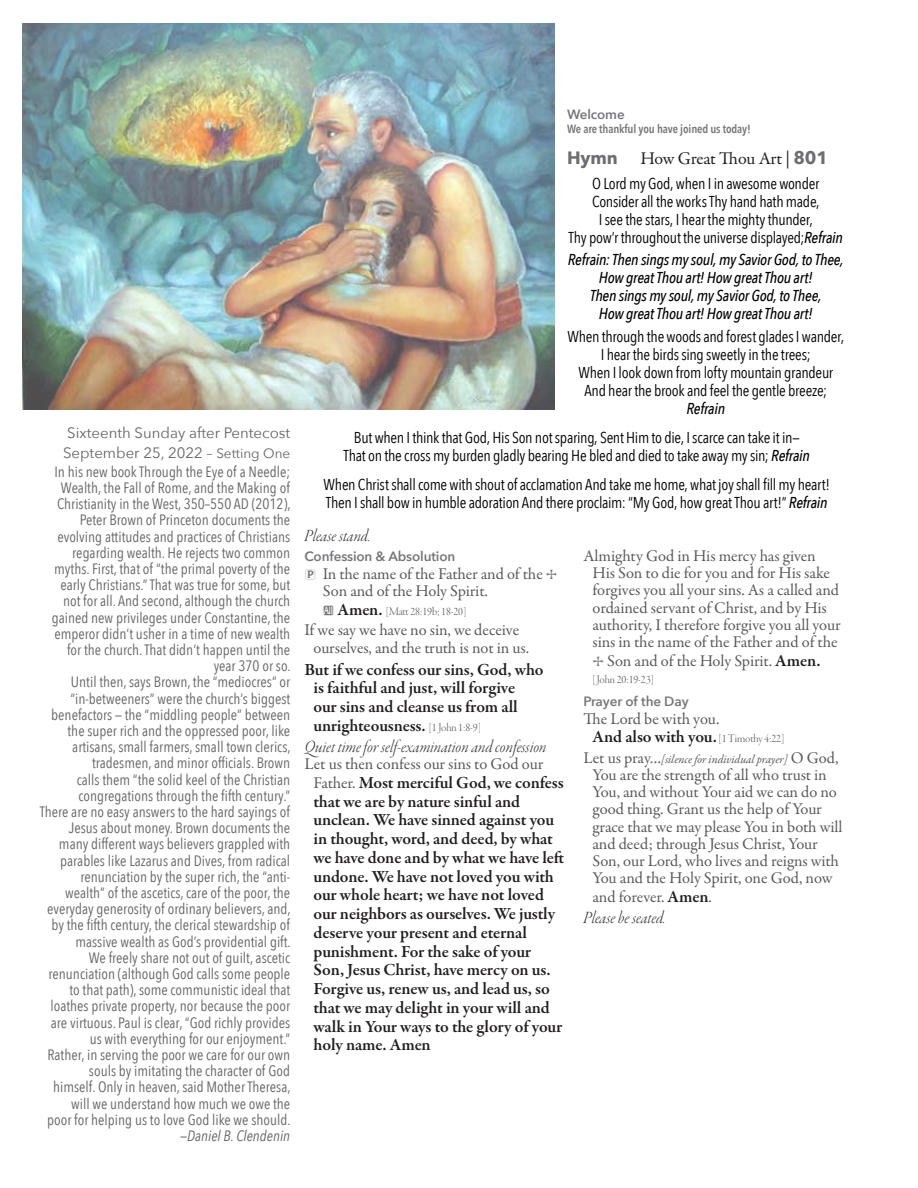
<style>
.page{position:relative;width:918px;height:1188px;background:#fff}
.page>*{position:absolute;margin:0;border:0;box-sizing:border-box;transform-origin:0 0}
.t1{font:18px "Garamond Premr Pro Lt It Disp";color:#333132}
.t2{font:18px "Garamond Premr Pro";letter-spacing:-.02em;color:#231f20}
.t3{font:700 17.85px "Avenir Next";color:#6d6e71}
.t4{font:600 17.25px/18.8px "Garamond Premr Pro";letter-spacing:-.01em;color:#231f20}
.t5{font:16.5px/17.2px "Garamond Premr Pro";letter-spacing:-.005em;color:#58595b}
.t6{font:15.75px/18px "Avenir Next Condensed";letter-spacing:-.02em;color:#000;text-align:center}
.t7{font:italic 500 15.75px/18px "Avenir Next Condensed";letter-spacing:-.02em;color:#000;text-align:center}
.t8{font:15px/16.2px "Avenir Next Condensed";color:#636466;text-align:right}
.t9{font:15px/19.2px "Avenir Next";color:#636466}
.t10{font:italic 15px "Avenir Next Condensed";color:#636466}
.t11{font:600 13.5px "Avenir Next";letter-spacing:-.01em;color:#77787b}
.t12{font:600 13.35px "Avenir Next";letter-spacing:-.01em;color:#77787b}
.t13{font:italic 12px "Garamond Premr Pro";letter-spacing:-.01em;color:#58595b}
.t14{font:12px "Garamond Premr Pro Lt Disp";letter-spacing:-.01em;color:#58595b}
.t15{font:600 11.85px "Avenir Next Condensed";letter-spacing:-.01em;color:#77787b}
.s1{font-size:13.5px}
.s2{font-family:"Avenir Next";font-weight:700;color:#6d6e71}
.s3{font-weight:500;font-style:italic}
.s4{font-family:"Garamond Premr Pro";font-weight:600;font-size:17.25px;color:#231f20}
.s5{font-family:"Garamond Premr Pro Lt Disp";font-weight:400;font-size:12px;color:#58595b}
.s6{font-weight:400;font-size:16.5px;color:#58595b}
.s7{font-weight:600;font-size:17.25px;color:#231f20}
.s8{font-style:normal;font-size:16.5px}
</style>
<div class="page">
<img style="left:23px;top:24px;width:532px;height:386px">
<p class="t9" style="left:63px;top:423px;width:229px">Sixteenth Sunday after Pentecost<br>September 25, 2022 – <span class="s1">Setting One</span></p>
<p class="t8" style="left:40px;top:463px;width:252px">In his new book Through the Eye of a Needle; Wealth, the Fall of Rome, and the Making of Christianity in the West, 350–550 AD (2012), Peter Brown of Princeton documents the evolving attitudes and practices of Christians regarding wealth. He rejects two common myths. First, that of “the primal poverty of the early Christians.” That was true for some, but<br>not for all. And second, although the church gained new privileges under Constantine, the emperor didn’t usher in a time of new wealth for the church. That didn’t happen until the<br>year 370 or so.<br>Until then, says Brown, the “mediocres” or “in-betweeners” were the church’s biggest benefactors — the “middling people” between the super rich and the oppressed poor, like artisans, small farmers, small town clerics, tradesmen, and minor officials. Brown<br>calls them “the solid keel of the Christian congregations through the fifth century.”<br>There are no easy answers to the hard sayings of Jesus about money. Brown documents the many different ways believers grappled with parables like Lazarus and Dives, from radical renunciation by the super rich, the “anti&shy;wealth” of the ascetics, care of the poor, the everyday generosity of ordinary believers, and, by the fifth century, the clerical stewardship of massive wealth as God’s providential gift.<br>We freely share not out of guilt, ascetic renunciation (although God calls some people to that path), some communistic ideal that loathes private property, nor because the poor are virtuous. Paul is clear, “God richly provides us with everything for our enjoyment.”<br>Rather, in serving the poor we care for our own souls by imitating the character of God<br>himself. Only in heaven, said Mother Theresa, will we understand how much we owe the<br>poor for helping us to love God like we should.</p>
<p class="t10" style="left:180px;top:1127px;width:111px">—Daniel B. Clendenin</p>
<p class="t12" style="left:567px;top:103px;width:59px">Welcome</p>
<p class="t15" style="left:567px;top:118px;width:185px">We are thankful you have joined us today!</p>
<p class="t3" style="left:567px;top:142px;width:52px">Hymn</p>
<p class="t2" style="left:641px;top:148px;width:189px">How Great Thou Art | <span class="s2">801</span></p>
<p class="t6" style="left:569px;top:174px;width:276px">O Lord my God, when I in awesome wonder Consider all the works Thy hand hath made,<br>I see the stars, I hear the mighty thunder,<br>Thy pow’r throughout the universe displayed;<span class="s3">Refrain</span></p>
<p class="t7" style="left:568px;top:251px;width:278px">Refrain: Then sings my soul, my Savior God, to Thee, How great Thou art! How great Thou art!<br>Then sings my soul, my Savior God, to Thee,<br>How great Thou art! How great Thou art!</p>
<p class="t6" style="left:567px;top:327px;width:278px">When through the woods and forest glades I wander, I hear the birds sing sweetly in the trees;<br>When I look down from lofty mountain grandeur And hear the brook and feel the gentle breeze;</p>
<p class="t7" style="left:686px;top:399px;width:40px">Refrain</p>
<p class="t6" style="left:344px;top:428px;width:468px">But when I think that God, His Son not sparing, Sent Him to die, I scarce can take it in—<br>That on the cross my burden gladly bearing He bled and died to take away my sin; <span class="s3">Refrain</span></p>
<p class="t6" style="left:324px;top:475px;width:508px;text-align:left">When Christ shall come with shout of acclamation And take me home, what joy shall fill my heart!<br>Then I shall bow in humble adoration And there proclaim: “My God, how great Thou art!” <span class="s3">Refrain</span></p>
<p class="t1" style="left:305px;top:526px;width:68px">Please stand.</p>
<p class="t11" style="left:305px;top:545px;width:152px">Confession &amp; Absolution</p>
<p class="t5" style="left:323px;top:565px;width:221px">In the name of the Father and of the<br>Son and of the Holy Spirit.</p>
<p class="t14" style="left:338px;top:604px;width:130px"><span class="s4">Amen.</span> [Matt 28:19b; 18-20]</p>
<p class="t5" style="left:314px;top:621px;width:217px;line-height:18px;text-indent:-9px">If we say we have no sin, we deceive ourselves, and the truth is not in us.</p>
<p class="t4" style="left:314px;top:660px;width:232px;text-indent:-9px">But if we confess our sins, God, who is faithful and just, will forgive<br>our sins and cleanse us from all unrighteousness. <span class="s5">[1 John 1:8-9]</span></p>
<p class="t1" style="left:305px;top:737px;width:243px">Quiet time for self-examination and confession</p>
<p class="t5" style="left:305px;top:756px;width:240px">Let us then confess our sins to God our</p>
<p class="t4" style="left:314px;top:773px;width:252px"><span class="s6">Father.</span> Most merciful God, we confess that we are by nature sinful and unclean. We have sinned against you in thought, word, and deed, by what we have done and by what we have left undone. We have not loved you with our whole heart; we have not loved our neighbors as ourselves. We justly deserve your present and eternal punishment. For the sake of your Son, Jesus Christ, have mercy on us.<br>Forgive us, renew us, and lead us, so that we may delight in your will and walk in Your ways to the glory of your holy name. Amen</p>
<p class="t5" style="left:593px;top:547px;width:250px;text-indent:-9px">Almighty God in His mercy has given His Son to die for you and for His sake forgives you all your sins. As a called and ordained servant of Christ, and by His authority, I therefore forgive you all your sins in the name of the Father and of the</p>
<p class="t5" style="left:607px;top:652px;width:215px">Son and of the Holy Spirit. <span class="s7">Amen.</span></p>
<p class="t14" style="left:593px;top:673px;width:63px">[John 20:19-23]</p>
<p class="t11" style="left:584px;top:690px;width:107px">Prayer of the Day</p>
<p class="t5" style="left:584px;top:710px;width:138px">The Lord be with you.</p>
<p class="t4" style="left:593px;top:728px;width:193px">And also with you. <span class="s5">[1 Timothy 4:22]</span></p>
<p class="t13" style="left:584px;top:751px;width:256px"><span class="s8">Let us pray…</span>[silence for individual prayer] <span class="s8">O God,</span></p>
<p class="t5" style="left:593px;top:766px;width:252px">You are the strength of all who trust in You, and without Your aid we can do no good thing. Grant us the help of Your grace that we may please You in both will and deed; through Jesus Christ, Your Son, our Lord, who lives and reigns with You and the Holy Spirit, one God, now</p>
<p class="t5" style="left:593px;top:889px;width:121px">and forever. <span class="s7">Amen</span>.</p>
<p class="t1" style="left:584px;top:908px;width:84px">Please be seated.</p>
</div>
